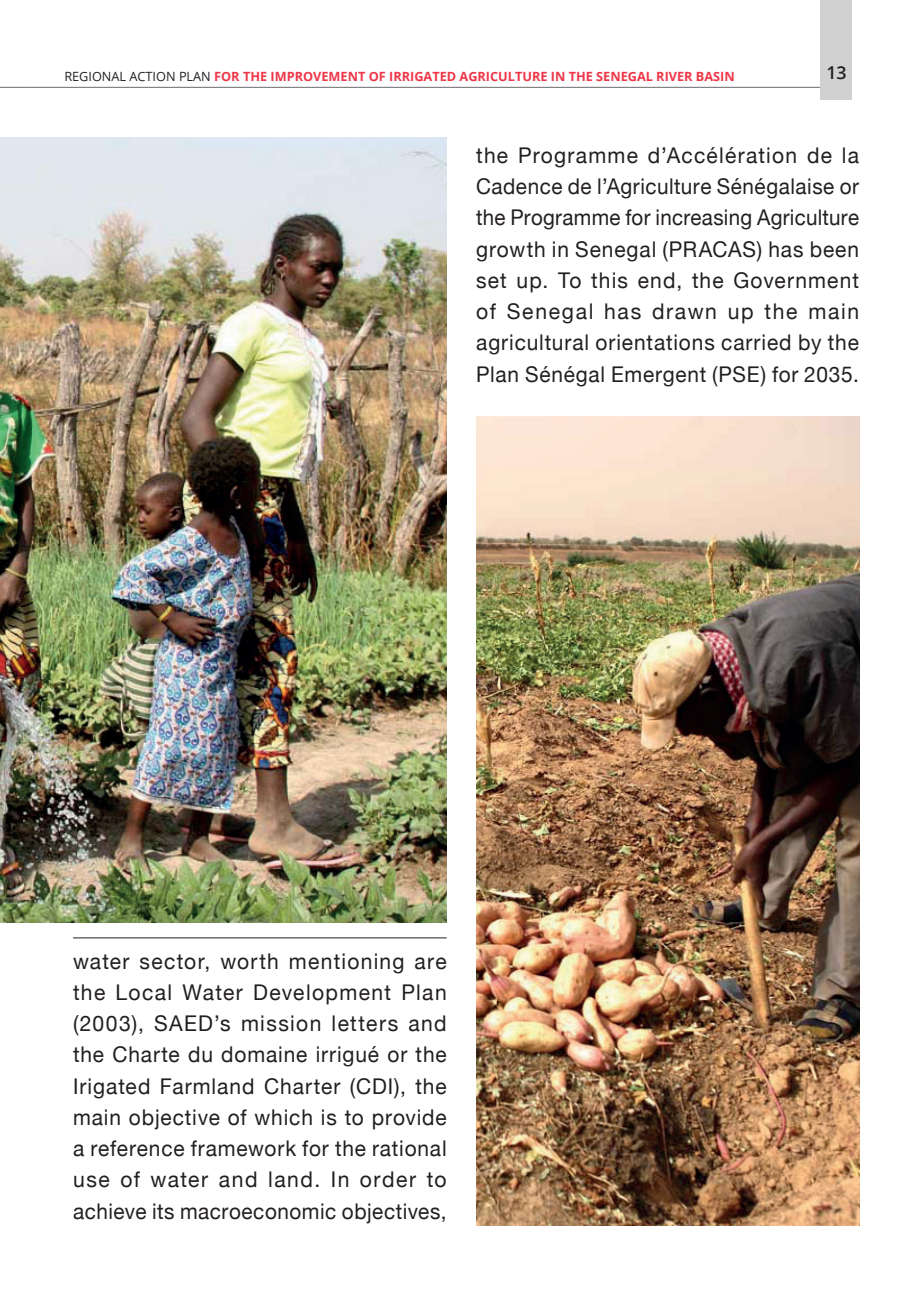
<style>
.page{position:relative;width:923px;height:1290px;background:#fff}
.page>*{position:absolute;margin:0;border:0;box-sizing:border-box;transform-origin:0 0}
.t1{font:21.7px/31.3px "Helvetica Neue";letter-spacing:.035em;color:#231f20;text-align:justify}
.t2{font:600 17.68px "Open Sans";color:#231f20}
.t3{font:700 12.78px "Open Sans";color:#ee3648}
.s1{font-weight:400;color:#231f20}
</style>
<div class="page">
<svg style="left:0;top:87px;width:25px;height:1px"></svg>
<hr style="left:25px;top:87px;width:801px;height:1px;background:#717275">
<div style="left:821px;top:0;width:31px;height:100px;background:#d2d1d2"></div>
<img style="left:0;top:138px;width:447px;height:784px">
<hr style="left:73px;top:937px;width:374px;height:1px;background:#231f20">
<img style="left:476px;top:417px;width:383px;height:808px">
<p class="t3" style="left:64px;top:67px;width:672px"><span class="s1">REGIONAL ACTION PLAN</span> FOR THE IMPROVEMENT OF IRRIGATED AGRICULTURE IN THE SENEGAL RIVER BASIN</p>
<p class="t2" style="left:826px;top:60px;width:22px">13</p>
<p class="t1" style="left:476px;top:139px;width:384px">the Programme d’Accélération de la Cadence de l’Agriculture Sénégalaise or the Programme for increasing Agriculture growth in Senegal (PRACAS) has been set up. To this end, the Government of Senegal has drawn up the main agricultural orientations carried by the Plan Sénégal Emergent (PSE) for 2035.</p>
<p class="t1" style="left:73px;top:945px;width:375px">water sector, worth mentioning are the Local Water Development Plan (2003), SAED’s mission letters and the Charte du domaine irrigué or the Irigated Farmland Charter (CDI), the main objective of which is to provide a reference framework for the rational use of water and land. In order to achieve its macroeconomic objectives,</p>
</div>
